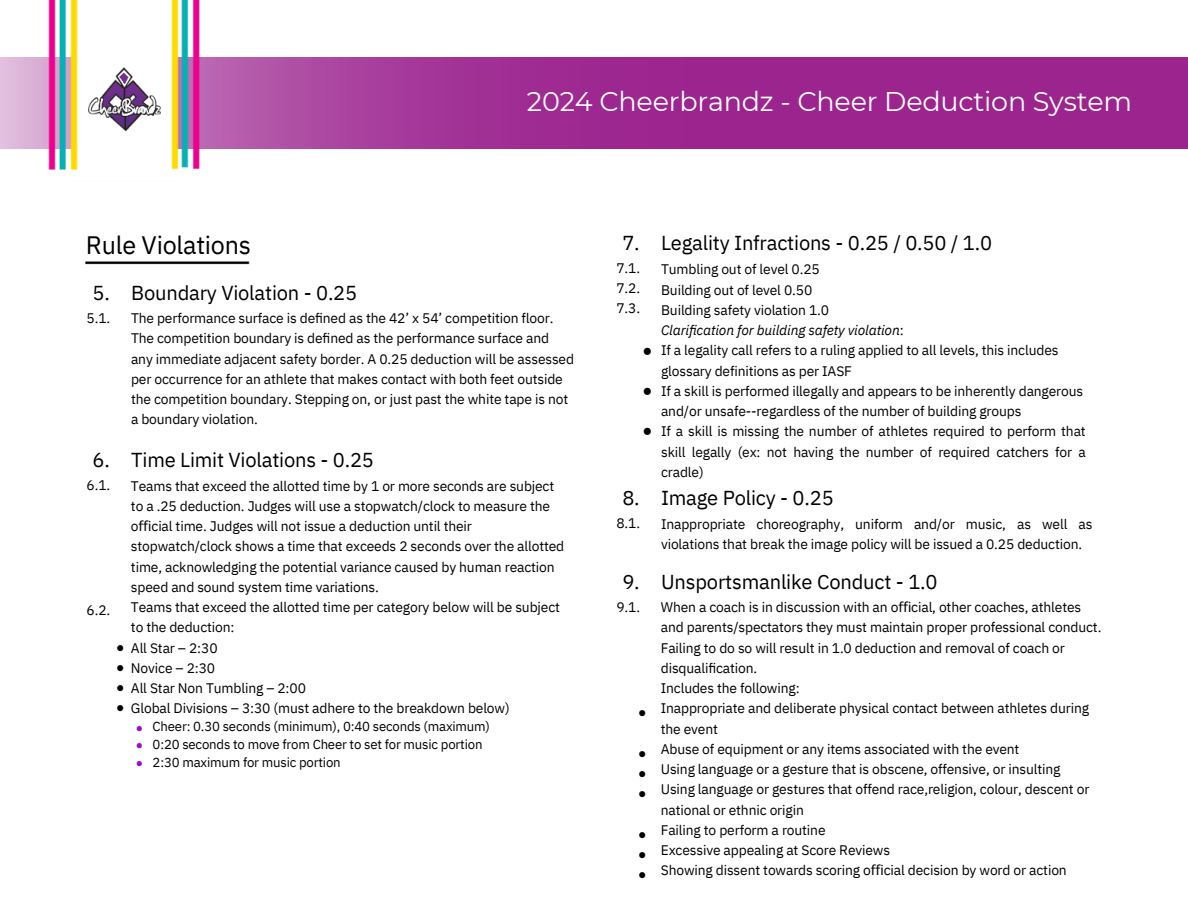
<style>
.page{position:relative;width:1188px;height:918px;background:#fff}
.page>*{position:absolute;margin:0;border:0;box-sizing:border-box;transform-origin:0 0}
.t1{font:27px "Montserrat";letter-spacing:-.01em;color:#fff}
.t2{font:25.2px "IBM Plex Sans";letter-spacing:-.01em;color:#000}
.t3{font:20.1px "IBM Plex Sans";letter-spacing:-.01em;color:#000}
.t4{font:16.5px "Arimo";color:#000}
.t5{font:13.8px/20.2px "IBM Plex Sans";letter-spacing:-.01em;color:#000}
.t6{font:italic 13.8px "IBM Plex Sans";letter-spacing:-.01em;color:#000}
.t7{font:13.8px/20.2px "Arimo";color:#000;text-align:justify}
.t8{font:13.2px "IBM Plex Sans";letter-spacing:-.015em;color:#000}
.t9{font:12px/17.7px "Arimo";color:#9b10c7;text-align:justify}
.s1{font-family:"Noto Sans"}
.s2{font-style:normal}
</style>
<div class="page">
<img style="left:0;top:57px;width:1188px;height:91px">
<img style="left:42px;top:0;width:165px;height:171px">
<p class="t1" style="left:527px;top:84px;width:607px">2024 Cheerbrandz - Cheer Deduction System</p>
<p class="t2" style="left:86px;top:228px;width:167px">Rule Violations</p>
<p class="t3" style="left:93px;top:279px;width:19px">5.</p>
<p class="t3" style="left:131px;top:279px;width:228px">Boundary Violation - 0.25</p>
<p class="t5" style="left:87px;top:307px;width:25px">5.1.</p>
<p class="t3" style="left:93px;top:447px;width:19px">6.</p>
<p class="t5" style="left:131px;top:308px;width:424px">The performance surface is defined as the 42’ x 54’ competition floor.<br>The competition boundary is defined as the performance surface and</p>
<p class="t5" style="left:131px;top:348px;width:445px">any immediate adjacent safety border. A 0.25 deduction will be assessed per occurrence for an athlete that makes contact with both feet outside the competition boundary. Stepping on, or just past the white tape is not a boundary violation.</p>
<p class="t3" style="left:131px;top:447px;width:244px">Time Limit Violations - 0.25</p>
<p class="t5" style="left:87px;top:475px;width:25px">6.1.</p>
<p class="t5" style="left:131px;top:475px;width:425px">Teams that exceed the allotted time by 1 or more seconds are subject to a .25 deduction. Judges will use a stopwatch/clock to measure the o<span class="s1">ffi</span>cial time. Judges will not issue a deduction until their</p>
<p class="t5" style="left:131px;top:536px;width:435px">stopwatch/clock shows a time that exceeds 2 seconds over the allotted time, acknowledging the potential variance caused by human reaction speed and sound system time variations.</p>
<p class="t5" style="left:131px;top:597px;width:431px">Teams that exceed the allotted time per category below will be subject</p>
<p class="t5" style="left:131px;top:617px;width:105px">to the deduction:</p>
<p class="t5" style="left:131px;top:637px;width:88px">All Star – 2:30</p>
<p class="t5" style="left:131px;top:658px;width:86px">Novice – 2:30</p>
<p class="t5" style="left:131px;top:678px;width:177px">All Star Non Tumbling – 2:00</p>
<p class="t5" style="left:131px;top:698px;width:380px">Global Divisions – 3:30 (must adhere to the breakdown below)</p>
<p class="t5" style="left:87px;top:600px;width:25px">6.2.</p>
<p class="t7" style="left:116px;top:637px;width:10px">● ● ● ●</p>
<p class="t9" style="left:136px;top:719px;width:9px">● ● ●</p>
<p class="t8" style="left:153px;top:718px;width:339px">Cheer: 0.30 seconds (minimum), 0:40 seconds (maximum)</p>
<p class="t8" style="left:153px;top:735px;width:331px">0:20 seconds to move from Cheer to set for music portion</p>
<p class="t8" style="left:153px;top:753px;width:190px">2:30 maximum for music portion</p>
<p class="t3" style="left:622px;top:229px;width:19px">7.</p>
<p class="t5" style="left:616px;top:257px;width:25px;text-align:justify">7.1.<br>7.2.<br>7.3.</p>
<p class="t4" style="left:642px;top:341px;width:11px">●</p>
<p class="t4" style="left:642px;top:381px;width:11px">●</p>
<p class="t4" style="left:642px;top:421px;width:11px">●</p>
<p class="t3" style="left:622px;top:485px;width:19px">8.</p>
<p class="t5" style="left:616px;top:513px;width:25px">8.1.</p>
<p class="t3" style="left:622px;top:568px;width:19px">9.</p>
<p class="t5" style="left:616px;top:596px;width:25px">9.1.</p>
<p class="t7" style="left:638px;top:702px;width:10px">●</p>
<p class="t7" style="left:638px;top:743px;width:10px">● ● ●</p>
<p class="t7" style="left:638px;top:824px;width:10px">● ● ●</p>
<p class="t3" style="left:661px;top:229px;width:333px">Legality Infractions - 0.25 / 0.50 / 1.0</p>
<p class="t5" style="left:661px;top:259px;width:160px">Tumbling out of level 0.25</p>
<p class="t5" style="left:661px;top:279px;width:153px">Building out of level 0.50</p>
<p class="t5" style="left:661px;top:300px;width:170px">Building safety violation 1.0</p>
<p class="t6" style="left:661px;top:321px;width:244px">Clarification for building safety violation<span class="s2">:</span></p>
<p class="t5" style="left:661px;top:340px;width:399px">If a legality call refers to a ruling applied to all levels, this includes glossary definitions as per IASF</p>
<p class="t5" style="left:661px;top:381px;width:424px">If a skill is performed illegally and appears to be inherently dangerous and/or unsafe--regardless of the number of building groups</p>
<p class="t5" style="left:661px;top:421px;width:426px;text-align:justify">If a skill is missing the number of athletes required to perform that skill legally (ex: not having the number of required catchers for a cradle)</p>
<p class="t5" style="left:661px;top:513px;width:433px">Inappropriate choreography, uniform and/or music, as well as violations that break the image policy will be issued a 0.25 deduction.</p>
<p class="t3" style="left:661px;top:485px;width:174px">Image Policy - 0.25</p>
<p class="t3" style="left:661px;top:568px;width:278px">Unsportsmanlike Conduct - 1.0</p>
<p class="t5" style="left:661px;top:597px;width:442px">When a coach is in discussion with an o<span class="s1">ffi</span>cial, other coaches, athletes and parents/spectators they must maintain proper professional conduct.<br>Failing to do so will result in 1.0 deduction and removal of coach or disqualification.</p>
<p class="t5" style="left:661px;top:678px;width:140px">Includes the following:</p>
<p class="t5" style="left:661px;top:698px;width:430px">Inappropriate and deliberate physical contact between athletes during</p>
<p class="t5" style="left:661px;top:718px;width:59px">the event</p>
<p class="t5" style="left:661px;top:739px;width:360px">Abuse of equipment or any items associated with the event</p>
<p class="t5" style="left:661px;top:759px;width:401px">Using language or a gesture that is obscene, offensive, or insulting</p>
<p class="t5" style="left:661px;top:779px;width:430px">Using language or gestures that offend race,religion, colour, descent or national or ethnic origin</p>
<p class="t5" style="left:661px;top:820px;width:166px">Failing to perform a routine</p>
<p class="t5" style="left:661px;top:840px;width:231px">Excessive appealing at Score Reviews</p>
<p class="t5" style="left:661px;top:860px;width:407px">Showing dissent towards scoring o<span class="s1">ffi</span>cial decision by word or action</p>
</div>
